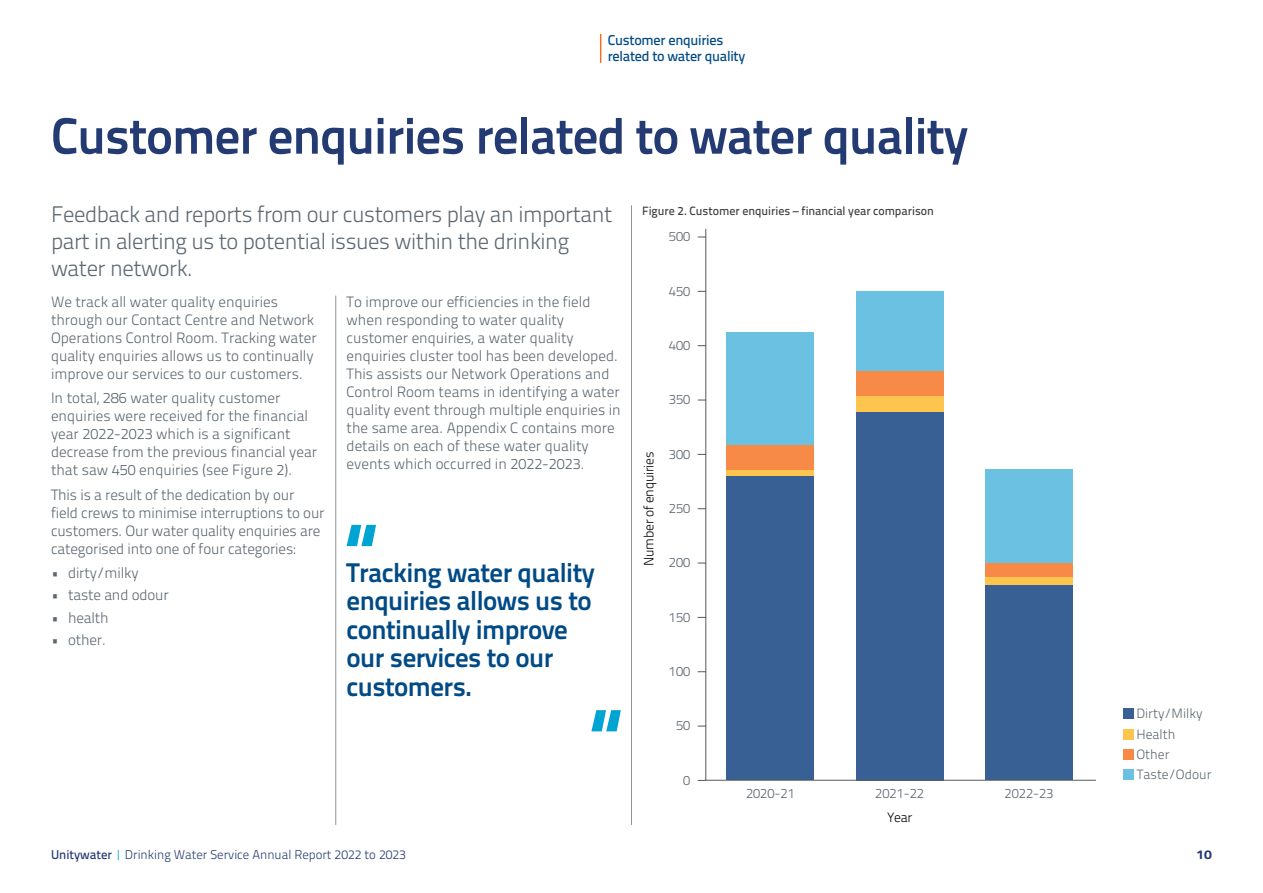
<style>
.page{position:relative;width:1263px;height:893px;background:#fff}
.page>*{position:absolute;margin:0;border:0;box-sizing:border-box;transform-origin:0 0}
.t1{font:51px "Titillium Text 25 L 800 wt";letter-spacing:-.02em;color:#233a73}
.t2{font:27px/28.5px "Titillium Text 25 L 800 wt";letter-spacing:-.02em;color:#004a85}
.t3{font:22.5px/27px "Titillium Text 25 L 250 wt";letter-spacing:-.02em;color:#5b6771}
.t4{font:15px/18px "Titillium Text 25 L 250 wt";color:#5b6771}
.t5{font:14.25px/16.5px "Titillium Text 25 L 600 wt";letter-spacing:-.02em;color:#004a85}
.t6{font:13.5px/20.2px "Titillium Text 25 L 250 wt";color:#5b6771}
.t7{font:13.5px "Titillium Text 25 L 250 wt";letter-spacing:-.02em;color:#000}
.t8{font:12.75px "Titillium Text 25 L 250 wt";color:#233a73}
.t9{font:700 12.75px "Titillium Web";color:#233a73;scale:1.1 1}
.t10{font:12px "Titillium Text 25 L 600 wt";color:#414042}
.s1{font-family:"Titillium Text 25 L 600 wt"}
.s2{color:#00a4d3}
</style>
<div class="page">
<hr style="left:335px;top:296px;width:1px;height:529px;background:#90949c">
<hr style="left:631px;top:205px;width:1px;height:620px;background:#90949c">
<svg style="left:347px;top:525px;width:29px;height:21px"></svg>
<svg style="left:591px;top:710px;width:30px;height:21px"></svg>
<div style="left:1123px;top:709px;width:10px;height:10px;background:#396095"></div>
<div style="left:1123px;top:729px;width:10px;height:11px;background:#fec54e"></div>
<div style="left:1123px;top:749px;width:10px;height:11px;background:#f68a46"></div>
<div style="left:1123px;top:770px;width:11px;height:10px;background:#6ac1e1"></div>
<svg style="left:705px;top:229px;width:391px;height:552px"></svg>
<svg style="left:600px;top:34px;width:1px;height:29px"></svg>
<p class="t5" style="left:608px;top:31px;width:139px">Customer enquiries related to water quality</p>
<h1 class="t1" style="left:51px;top:97px;width:919px">Customer enquiries related to water quality</h1>
<h3 class="t3" style="left:51px;top:200px;width:563px">Feedback and reports from our customers play an important part in alerting us to potential issues within the drinking water network.</h3>
<p class="t4" style="left:51px;top:292px;width:267px">We track all water quality enquiries through our Contact Centre and Network Operations Control Room. Tracking water quality enquiries allows us to continually improve our services to our customers.</p>
<p class="t4" style="left:51px;top:388px;width:268px">In total, 286 water quality customer enquiries were received for the financial year 2022-2023 which is a significant decrease from the previous financial year that saw 450 enquiries (see Figure 2).</p>
<p class="t4" style="left:51px;top:485px;width:275px">This is a result of the dedication by our field crews to minimise interruptions to our customers. Our water quality enquiries are categorised into one of four categories:</p>
<p class="t4" style="left:51px;top:563px;width:89px"><span class="s1">•</span> dirty/milky</p>
<p class="t4" style="left:51px;top:585px;width:119px"><span class="s1">•</span> taste and odour</p>
<p class="t4" style="left:51px;top:607px;width:59px"><span class="s1">•</span> health</p>
<p class="t4" style="left:51px;top:630px;width:56px"><span class="s1">•</span> other.</p>
<p class="t4" style="left:347px;top:292px;width:276px">To improve our efficiencies in the field when responding to water quality customer enquiries, a water quality enquiries cluster tool has been developed.<br>This assists our Network Operations and Control Room teams in identifying a water quality event through multiple enquiries in the same area. Appendix C contains more details on each of these water quality events which occurred in 2022-2023.</p>
<h2 class="t2" style="left:347px;top:556px;width:250px">Tracking water quality enquiries allows us to continually improve our services to our customers.</h2>
<p class="t10" style="left:642px;top:201px;width:293px">Figure 2. Customer enquiries – financial year comparison</p>
<p class="t6" style="left:669px;top:226px;width:23px">500</p>
<p class="t6" style="left:669px;top:280px;width:23px">450</p>
<p class="t6" style="left:669px;top:334px;width:23px">400</p>
<p class="t6" style="left:669px;top:389px;width:23px">350</p>
<p class="t7" style="left:639px;top:566px;width:116px;rotate:-90deg">Number of enquiries</p>
<p class="t6" style="left:669px;top:443px;width:23px">300</p>
<p class="t6" style="left:669px;top:497px;width:23px">250</p>
<p class="t6" style="left:669px;top:552px;width:23px">200</p>
<p class="t6" style="left:669px;top:606px;width:23px">150</p>
<p class="t6" style="left:669px;top:660px;width:23px">100</p>
<p class="t6" style="left:676px;top:715px;width:16px">50</p>
<p class="t6" style="left:683px;top:769px;width:9px">0</p>
<p class="t6" style="left:746px;top:782px;width:50px">2020-21</p>
<p class="t6" style="left:875px;top:782px;width:50px">2021-22</p>
<p class="t6" style="left:1004px;top:782px;width:50px">2022-23</p>
<p class="t7" style="left:887px;top:808px;width:27px">Year</p>
<p class="t6" style="left:1136px;top:703px;width:77px">Dirty/Milky<br>Health<br>Other<br>Taste/Odour</p>
<p class="t8" style="left:51px;top:846px;width:356px"><span class="s1">Unitywater</span> <span class="s2">|</span> Drinking Water Service Annual Report 2022 to 2023</p>
<p class="t9" style="left:1196px;top:845px;width:16px">10</p>
</div>
